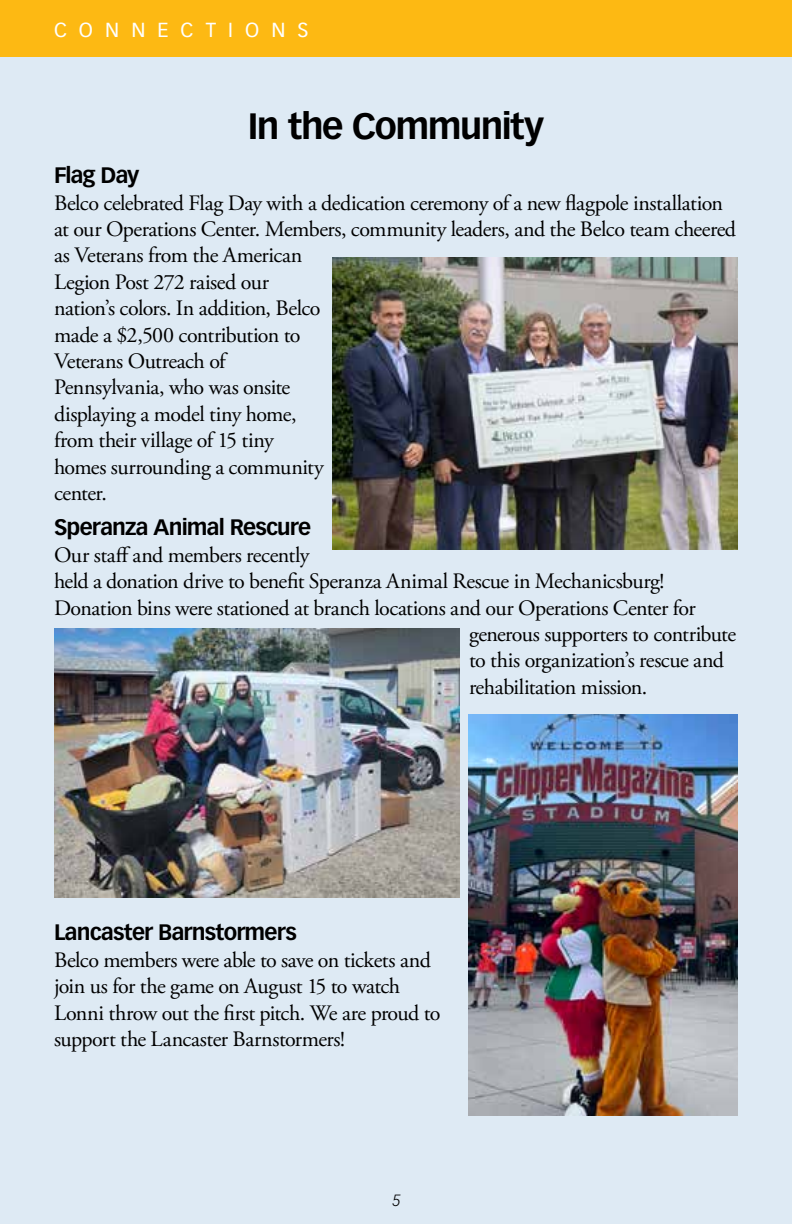
<style>
.page{position:relative;width:792px;height:1224px;background:#fff}
.page>*{position:absolute;margin:0;border:0;box-sizing:border-box;transform-origin:0 0}
.t1{font:700 36px "Vectora LT Pro";letter-spacing:-.04em;color:#000}
.t2{font:22px/26.4px "Adobe Garamond Pro";letter-spacing:-.025em;color:#000}
.t3{font:700 22px "Vectora LT Pro";letter-spacing:-.035em;color:#000}
.t4{font:20px "Vectora LT Pro";letter-spacing:.605em;color:#fff}
.t5{font:italic 300 16px "Vectora LT Pro";color:#000}
</style>
<div class="page">
<div style="left:0;top:54px;width:792px;height:1170px;background:#deeaf4"></div>
<div style="left:0;top:0;width:792px;height:56px;background:#fdb913"></div>
<img style="left:333px;top:258px;width:405px;height:291px">
<img style="left:55px;top:628px;width:405px;height:270px">
<img style="left:468px;top:715px;width:270px;height:401px">
<p class="t4" style="left:54px;top:18px;width:256px">CONNECTIONS</p>
<h1 class="t1" style="left:248px;top:104px;width:298px">In the Community</h1>
<p class="t3" style="left:54px;top:162px;width:87px">Flag Day</p>
<p class="t2" style="left:54px;top:190px;width:684px">Belco celebrated Flag Day with a dedication ceremony of a new flagpole installation at our Operations Center. Members, community leaders, and the Belco team cheered as Veterans from the American<br>Legion Post 272 raised our<br>nation’s colors. In addition, Belco<br>made a $2,500 contribution to<br>Veterans Outreach of<br>Pennsylvania, who was onsite<br>displaying a model tiny home,<br>from their village of 15 tiny<br>homes surrounding a community<br>center.</p>
<p class="t3" style="left:54px;top:514px;width:259px">Speranza Animal Rescure</p>
<p class="t2" style="left:54px;top:542px;width:257px">Our staff and members recently</p>
<p class="t2" style="left:54px;top:569px;width:612px">held a donation drive to benefit Speranza Animal Rescue in Mechanicsburg!</p>
<p class="t2" style="left:54px;top:595px;width:643px">Donation bins were stationed at branch locations and our Operations Center for</p>
<p class="t2" style="left:469px;top:622px;width:269px">generous supporters to contribute</p>
<p class="t2" style="left:469px;top:648px;width:257px">to this organization’s rescue and</p>
<p class="t2" style="left:469px;top:674px;width:180px">rehabilitation mission.</p>
<p class="t3" style="left:54px;top:919px;width:244px">Lancaster Barnstormers</p>
<p class="t2" style="left:54px;top:947px;width:388px">Belco members were able to save on tickets and join us for the game on August 15 to watch Lonni throw out the first pitch. We are proud to support the Lancaster Barnstormers!</p>
<p class="t5" style="left:393px;top:1191px;width:10px">5</p>
</div>
